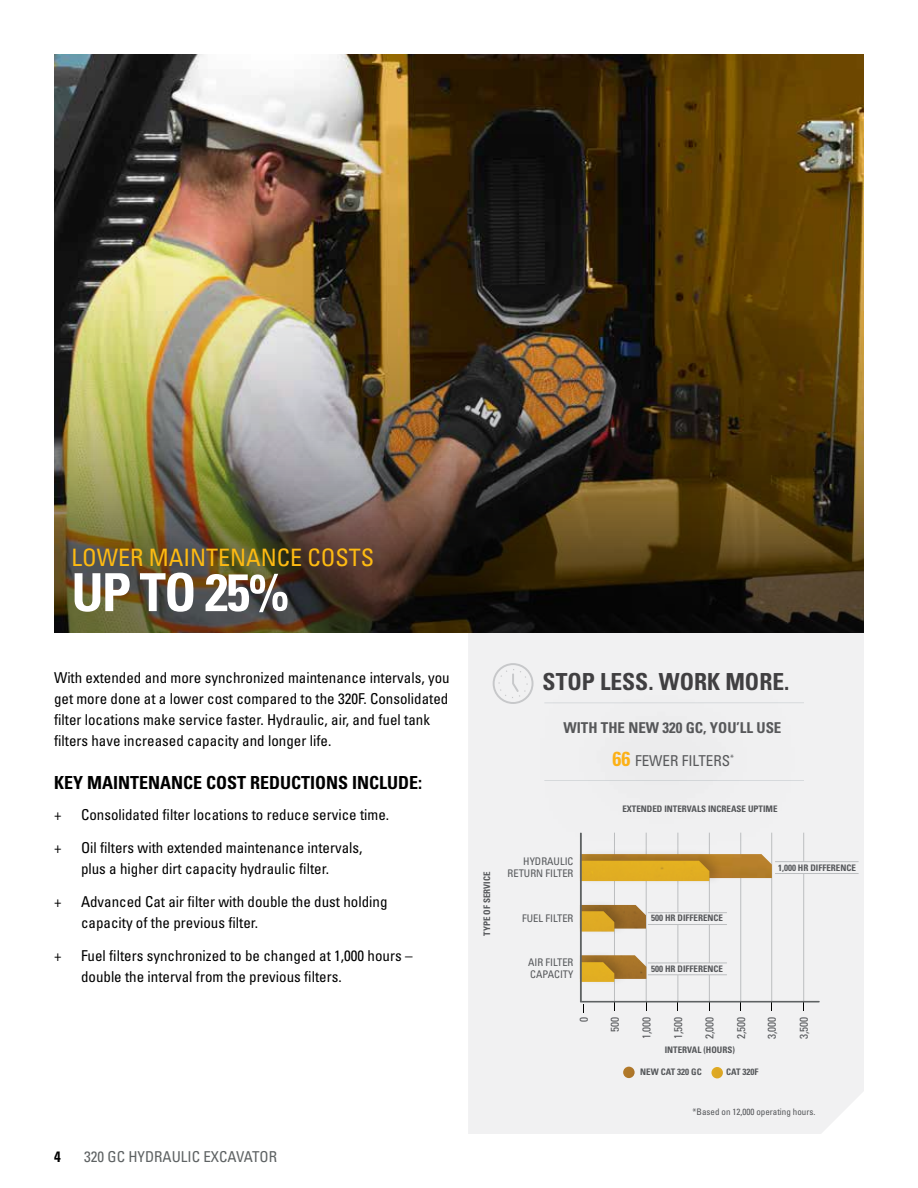
<style>
.page{position:relative;width:918px;height:1188px;background:#fff}
.page>*{position:absolute;margin:0;border:0;box-sizing:border-box;transform-origin:0 0}
.t1{font:700 condensed 52.5px "Univers LT Std";color:#fff}
.t2{font:condensed 24px "Univers LT Std";color:#fdba12}
.t3{font:700 condensed 23.55px "Univers LT Std";color:#414042}
.t4{font:700 condensed 18px "Univers LT Std";color:#000}
.t5{font:condensed 15px/21px "Univers LT Std";color:#000}
.t6{font:700 condensed 15px "Univers LT Std";color:#58595b}
.t7{font:condensed 15px "Univers LT Std";color:#5e6263}
.t8{font:condensed 15px "Univers LT Std";color:#58595b}
.t9{font:700 condensed 15px "Univers LT Std";color:#000}
.t10{font:condensed 11.25px "Univers LT Std";color:#55575a}
.t11{font:condensed 10.5px/12px "Univers LT Std";color:#55575a;text-align:right}
.t12{font:700 condensed 9px "Univers LT Std";color:#55575a}
.t13{font:condensed 9px "Univers LT Std";color:#55575a}
.s1{font-weight:700;font-size:20.25px;color:#fcb116}
</style>
<div class="page">
<div style="left:468px;top:633px;width:396px;height:501px;background:#f1f1f2"></div>
<img style="left:54px;top:54px;width:810px;height:579px">
<hr style="left:544px;top:703px;width:260px;height:1px;background:#bcc2c6">
<hr style="left:544px;top:780px;width:260px;height:1px;background:#bcc2c6">
<div style="left:577px;top:849px;width:146px;height:36px;background:#000;opacity:.15"></div>
<div style="left:577px;top:899px;width:51px;height:37px;background:#000;opacity:.15"></div>
<div style="left:577px;top:950px;width:51px;height:36px;background:#000;opacity:.15"></div>
<svg style="left:580px;top:833px;width:240px;height:179px"></svg>
<div style="left:775px;top:862px;width:83px;height:12px;background:#f1f1f2"></div>
<div style="left:648px;top:913px;width:79px;height:12px;background:#f1f1f2"></div>
<div style="left:648px;top:963px;width:79px;height:12px;background:#f1f1f2"></div>
<hr style="left:775px;top:861px;width:84px;height:1px;background:#bcbec0">
<hr style="left:648px;top:912px;width:79px;height:1px;background:#bcbec0">
<hr style="left:648px;top:963px;width:79px;height:1px;background:#bcbec0">
<hr style="left:775px;top:873px;width:84px;height:1px;background:#bcbec0">
<hr style="left:648px;top:924px;width:79px;height:1px;background:#bcbec0">
<hr style="left:648px;top:975px;width:79px;height:1px;background:#bcbec0">
<svg style="left:623px;top:1067px;width:12px;height:11px"></svg>
<svg style="left:711px;top:1067px;width:12px;height:11px"></svg>
<svg style="left:493px;top:663px;width:41px;height:41px"></svg>
<div style="left:539px;top:671px;width:258px;height:176px;background:#f0f0f1"></div>
<h2 class="t2" style="left:71px;top:542px;width:304px">LOWER MAINTENANCE COSTS</h2>
<h1 class="t1" style="left:71px;top:560px;width:219px">UP TO 25%</h1>
<p class="t5" style="left:54px;top:667px;width:397px">With extended and more synchronized maintenance intervals, you get more done at a lower cost compared to the 320F. Consolidated filter locations make service faster. Hydraulic, air, and fuel tank filters have increased capacity and longer life.</p>
<p class="t4" style="left:54px;top:771px;width:370px">KEY MAINTENANCE COST REDUCTIONS INCLUDE:</p>
<p class="t5" style="left:54px;top:804px;width:9px">+</p>
<p class="t5" style="left:81px;top:804px;width:310px">Consolidated filter locations to reduce service time.</p>
<p class="t5" style="left:54px;top:837px;width:9px">+</p>
<p class="t5" style="left:81px;top:837px;width:283px">Oil filters with extended maintenance intervals, plus a higher dirt capacity hydraulic filter.</p>
<p class="t5" style="left:54px;top:891px;width:9px">+</p>
<p class="t5" style="left:81px;top:891px;width:308px">Advanced Cat air filter with double the dust holding capacity of the previous filter.</p>
<p class="t5" style="left:54px;top:945px;width:9px">+</p>
<p class="t5" style="left:81px;top:945px;width:333px">Fuel filters synchronized to be changed at 1,000 hours – double the interval from the previous filters.</p>
<p class="t9" style="left:54px;top:1147px;width:8px">4</p>
<p class="t7" style="left:84px;top:1147px;width:194px">320 GC HYDRAULIC EXCAVATOR</p>
<h3 class="t3" style="left:543px;top:667px;width:248px">STOP LESS. WORK MORE.</h3>
<p class="t6" style="left:563px;top:719px;width:220px">WITH THE NEW 320 GC, YOU’LL USE</p>
<p class="t8" style="left:613px;top:751px;width:123px"><span class="s1">66</span> FEWER FILTERS<sup>*</sup></p>
<p class="t12" style="left:622px;top:803px;width:157px">EXTENDED INTERVALS INCREASE UPTIME</p>
<p class="t12" style="left:481px;top:936px;width:66px;rotate:-90deg">TYPE OF SERVICE</p>
<p class="t11" style="left:508px;top:855px;width:67px">HYDRAULIC<br>RETURN FILTER</p>
<p class="t11" style="left:522px;top:912px;width:53px">FUEL FILTER</p>
<p class="t11" style="left:528px;top:956px;width:47px;text-align:left">AIR FILTER<br>CAPACITY</p>
<p class="t12" style="left:651px;top:913px;width:73px">500 HR DIFFERENCE</p>
<p class="t12" style="left:651px;top:963px;width:73px">500 HR DIFFERENCE</p>
<p class="t12" style="left:778px;top:862px;width:79px">1,000 HR DIFFERENCE</p>
<p class="t10" style="left:577px;top:1022px;width:6px;rotate:-90deg">0</p>
<p class="t10" style="left:608px;top:1032px;width:16px;rotate:-90deg">500</p>
<p class="t10" style="left:639px;top:1039px;width:24px;rotate:-90deg">1,000</p>
<p class="t10" style="left:671px;top:1039px;width:24px;rotate:-90deg">1,500</p>
<p class="t10" style="left:702px;top:1039px;width:24px;rotate:-90deg">2,000</p>
<p class="t10" style="left:734px;top:1039px;width:24px;rotate:-90deg">2,500</p>
<p class="t12" style="left:665px;top:1045px;width:72px">INTERVAL (HOURS)</p>
<p class="t12" style="left:640px;top:1067px;width:63px">NEW CAT 320 GC</p>
<p class="t12" style="left:726px;top:1067px;width:34px">CAT 320F</p>
<p class="t10" style="left:765px;top:1039px;width:24px;rotate:-90deg">3,000</p>
<p class="t10" style="left:797px;top:1039px;width:24px;rotate:-90deg">3,500</p>
<p class="t13" style="left:693px;top:1106px;width:124px">*Based on 12,000 operating hours.</p>
</div>
